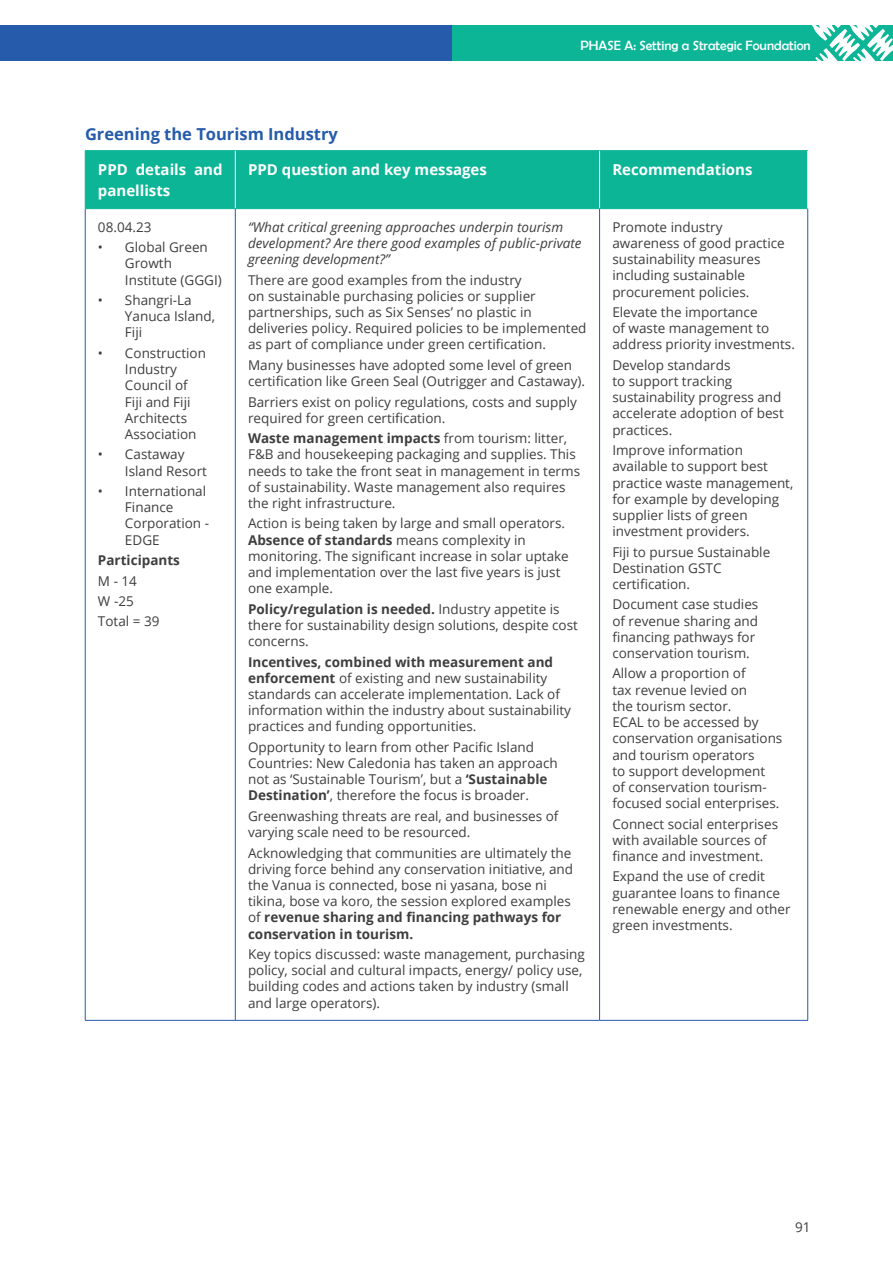
<style>
.page{position:relative;width:893px;height:1263px;background:#fff}
.page>*{position:absolute;margin:0;border:0;box-sizing:border-box;transform-origin:0 0}
.Heading_3{font:700 16.5px "Open Sans";color:#255baa}
.Table_head_rev{font:700 15px/21px "Open Sans";color:#fff}
.Normal_9pt{font:13.5px/16.2px "Open Sans";color:#3e3e3f}
.Normal_9pt-2{font:italic 13.5px/16.2px "Open Sans";color:#3e3e3f}
.t1{font:13.5px "Berlin Sans FB";color:#fff}
.Normal_9pt-3{font:700 13.5px "Open Sans";color:#3e3e3f}
.s1{font-weight:700}
</style>
<div class="page">
<div style="left:0;top:26px;width:453px;height:35px;background:#255baa"></div>
<div style="left:453px;top:26px;width:440px;height:35px;background:#0bb596"></div>
<svg style="left:811px;top:25px;width:82px;height:36px"></svg>
<div style="left:86px;top:151px;width:721px;height:57px;background:#0bb596"></div>
<hr style="left:235px;top:151px;width:1px;height:57px;background:#fff">
<hr style="left:599px;top:151px;width:1px;height:57px;background:#fff">
<hr style="left:235px;top:209px;width:1px;height:811px;background:#255baa">
<hr style="left:599px;top:209px;width:1px;height:811px;background:#255baa">
<hr style="left:85px;top:209px;width:1px;height:811px;background:#255baa">
<hr style="left:807px;top:209px;width:1px;height:811px;background:#255baa">
<hr style="left:85px;top:1020px;width:150px;height:1px;background:#255baa">
<hr style="left:235px;top:1020px;width:365px;height:1px;background:#255baa">
<hr style="left:600px;top:1020px;width:208px;height:1px;background:#255baa">
<hr style="left:85px;top:150px;width:150px;height:1px;background:#0bb596">
<hr style="left:85px;top:151px;width:1px;height:57px;background:#0bb596">
<hr style="left:235px;top:150px;width:365px;height:1px;background:#0bb596">
<hr style="left:600px;top:150px;width:208px;height:1px;background:#0bb596">
<hr style="left:85px;top:208px;width:150px;height:1px;background:#0bb596">
<hr style="left:235px;top:208px;width:365px;height:1px;background:#0bb596">
<hr style="left:600px;top:208px;width:208px;height:1px;background:#0bb596">
<p class="t1" style="left:580px;top:38px;width:232px">PHASE A: Setting a Strategic Foundation</p>
<p class="Heading_3" style="left:85px;top:123px;width:254px">Greening the Tourism Industry</p>
<p class="Table_head_rev" style="left:98px;top:159px;width:126px">PPD details and panellists</p>
<p class="Table_head_rev" style="left:248px;top:159px;width:240px">PPD question and key messages</p>
<p class="Table_head_rev" style="left:612px;top:159px;width:142px">Recommendations</p>
<p class="Normal_9pt" style="left:98px;top:218px;width:55px">08.04.23</p>
<p class="Normal_9pt" style="left:125px;top:239px;width:98px;text-indent:-27px">• Global Green<br>Growth<br>Institute (GGGI)</p>
<p class="Normal_9pt" style="left:125px;top:292px;width:92px;text-indent:-27px">• Shangri-La<br>Yanuca Island,<br>Fiji</p>
<p class="Normal_9pt" style="left:125px;top:345px;width:83px;text-indent:-27px">• Construction<br>Industry<br>Council of<br>Fiji and Fiji<br>Architects<br>Association</p>
<p class="Normal_9pt" style="left:125px;top:446px;width:83px;text-indent:-27px">• Castaway<br>Island Resort</p>
<p class="Normal_9pt" style="left:125px;top:483px;width:86px;text-indent:-27px">• International<br>Finance<br>Corporation -<br>EDGE</p>
<p class="Normal_9pt-3" style="left:98px;top:551px;width:83px">Participants</p>
<p class="Normal_9pt" style="left:98px;top:572px;width:41px">M - 14</p>
<p class="Normal_9pt" style="left:98px;top:593px;width:37px">W -25</p>
<p class="Normal_9pt" style="left:98px;top:613px;width:63px">Total = 39</p>
<p class="Normal_9pt-2" style="left:248px;top:218px;width:335px">“What critical greening approaches underpin tourism development? Are there good examples of public-private greening development?”</p>
<p class="Normal_9pt" style="left:248px;top:271px;width:340px">There are good examples from the industry<br>on sustainable purchasing policies or supplier partnerships, such as Six Senses’ no plastic in deliveries policy. Required policies to be implemented as part of compliance under green certification.</p>
<p class="Normal_9pt" style="left:248px;top:356px;width:339px">Many businesses have adopted some level of green certification like Green Seal (Outrigger and Castaway).</p>
<p class="Normal_9pt" style="left:248px;top:393px;width:330px">Barriers exist on policy regulations, costs and supply required for green certification.</p>
<p class="Normal_9pt" style="left:248px;top:430px;width:334px"><span class="s1">Waste management impacts</span> from tourism: litter, F&amp;B and housekeeping packaging and supplies. This needs to take the front seat in management in terms of sustainability. Waste management also requires the right infrastructure.</p>
<p class="Normal_9pt" style="left:248px;top:515px;width:322px">Action is being taken by large and small operators.<br><span class="s1">Absence of standards</span> means complexity in monitoring. The significant increase in solar uptake and implementation over the last five years is just one example.</p>
<p class="Normal_9pt" style="left:248px;top:600px;width:331px"><span class="s1">Policy/regulation is needed.</span> Industry appetite is there for sustainability design solutions, despite cost concerns.</p>
<p class="Normal_9pt" style="left:248px;top:653px;width:325px"><span class="s1">Incentives, combined with measurement and enforcement</span> of existing and new sustainability standards can accelerate implementation. Lack of information within the industry about sustainability practices and funding opportunities.</p>
<p class="Normal_9pt" style="left:248px;top:738px;width:311px">Opportunity to learn from other Pacific Island Countries: New Caledonia has taken an approach not as ‘Sustainable Tourism’, but a <span class="s1">‘Sustainable Destination’</span>, therefore the focus is broader.</p>
<p class="Normal_9pt" style="left:248px;top:807px;width:312px">Greenwashing threats are real, and businesses of varying scale need to be resourced.</p>
<p class="Normal_9pt" style="left:248px;top:844px;width:327px">Acknowledging that communities are ultimately the driving force behind any conservation initiative, and the Vanua is connected, bose ni yasana, bose ni tikina, bose va koro, the session explored examples of <span class="s1">revenue sharing and financing pathways for conservation in tourism.</span></p>
<p class="Normal_9pt" style="left:248px;top:946px;width:338px">Key topics discussed: waste management, purchasing policy, social and cultural impacts, energy/ policy use, building codes and actions taken by industry (small and large operators).</p>
<p class="Normal_9pt" style="left:612px;top:218px;width:174px">Promote industry awareness of good practice sustainability measures including sustainable procurement policies.</p>
<p class="Normal_9pt" style="left:612px;top:304px;width:184px">Elevate the importance<br>of waste management to address priority investments.</p>
<p class="Normal_9pt" style="left:612px;top:356px;width:173px">Develop standards<br>to support tracking sustainability progress and accelerate adoption of best practices.</p>
<p class="Normal_9pt" style="left:612px;top:442px;width:183px">Improve information available to support best practice waste management, for example by developing supplier lists of green investment providers.</p>
<p class="Normal_9pt" style="left:612px;top:543px;width:159px">Fiji to pursue Sustainable<br>Destination GSTC certification.</p>
<p class="Normal_9pt" style="left:612px;top:596px;width:148px">Document case studies of revenue sharing and financing pathways for conservation tourism.</p>
<p class="Normal_9pt" style="left:612px;top:665px;width:172px">Allow a proportion of<br>tax revenue levied on<br>the tourism sector.<br>ECAL to be accessed by conservation organisations and tourism operators<br>to support development<br>of conservation tourism&shy;focused social enterprises.</p>
<p class="Normal_9pt" style="left:612px;top:815px;width:167px">Connect social enterprises with available sources of finance and investment.</p>
<p class="Normal_9pt" style="left:612px;top:868px;width:180px">Expand the use of credit guarantee loans to finance renewable energy and other green investments.</p>
<p class="Normal_9pt" style="left:795px;top:1218px;width:17px">91</p>
</div>
